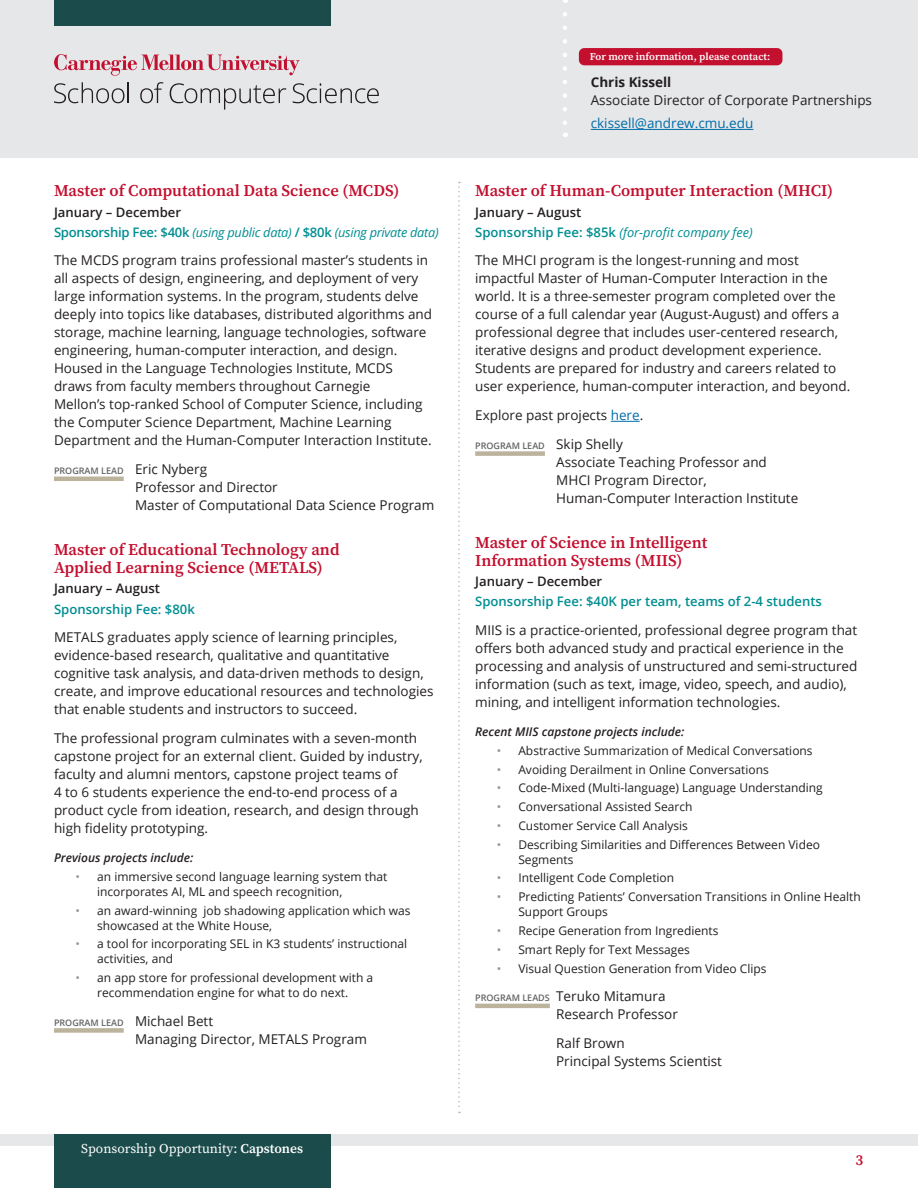
<style>
.page{position:relative;width:918px;height:1188px;background:#fff}
.page>*{position:absolute;margin:0;border:0;box-sizing:border-box;transform-origin:0 0}
.program{font:600 16.5px/18px "Source Serif Pro";color:#c3102f}
.t1{font:600 15px "Source Serif Pro";color:#c3102f}
.Main_text{font:13.5px/18px "Open Sans";color:#231f20}
.contact{font:13.5px/18px "Open Sans";color:#231f20}
.t2{font:13.5px "Source Serif Variable";color:#fff}
.Main_text-2{font:13.5px "Open Sans";color:#006caa}
.sponsorship{font:600 13.2px "Open Sans";color:#008e91}
.date{font:600 13.2px "Open Sans";color:#231f20}
.sponsorship-2{font:italic 12.75px "Open Sans";letter-spacing:-.02em;color:#008e91}
.sponsorship-3{font:italic 12.75px "Open Sans";color:#008e91}
.t3{font:12px/15px "Open Sans";color:#231f20}
.bullet_italic_intro{font:italic 600 12px "Open Sans";color:#231f20}
.program-2{font:600 10.5px "Source Serif Pro";color:#fff}
.contact-2{font:600 9px "Open Sans";color:#636366}
.s1{font-weight:600;font-style:normal;font-size:13.2px}
.s2{font-weight:400;font-size:13.5px;color:#231f20}
.s3{color:#939598}
.s4{font-family:"Source Serif Pro";font-weight:600}
.s5{font-weight:700}
.s6{color:#006caa}
.s7{font-weight:600;font-size:9px;color:#636366}
</style>
<div class="page">
<div style="left:0;top:1134px;width:918px;height:12px;background:#e6e7e9"></div>
<div style="left:54px;top:1134px;width:276px;height:54px;background:#1b4b4b"></div>
<div style="left:0;top:0;width:918px;height:158px;background:#e6e7e9"></div>
<div style="left:54px;top:0;width:276px;height:26px;background:#1b4b4b"></div>
<hr style="left:54px;top:477px;width:70px;height:4px;background:#bcb39d">
<div style="left:54px;top:1028px;width:70px;height:5px;background:#bcb39d"></div>
<svg style="left:611px;top:421px;width:29px;height:1px"></svg>
<div style="left:475px;top:451px;width:70px;height:5px;background:#bcb39d"></div>
<hr style="left:475px;top:1004px;width:75px;height:4px;background:#bcb39d">
<svg style="left:458px;top:182px;width:2px;height:931px"></svg>
<svg style="left:54px;top:54px;width:246px;height:22px"></svg>
<svg style="left:54px;top:82px;width:75px;height:21px"></svg>
<svg style="left:140px;top:82px;width:23px;height:21px"></svg>
<svg style="left:170px;top:83px;width:116px;height:27px"></svg>
<svg style="left:293px;top:83px;width:86px;height:20px"></svg>
<svg style="left:563px;top:14px;width:4px;height:123px"></svg>
<hr style="left:591px;top:129px;width:162px;height:1px;background:#006caa">
<div style="left:579px;top:48px;width:203px;height:17px;background:#c3102f;border-radius:5px"></div>
<p class="program" style="left:54px;top:182px;width:347px">Master of Computational Data Science (MCDS)</p>
<p class="date" style="left:54px;top:203px;width:129px">January – December</p>
<p class="sponsorship-2" style="left:54px;top:223px;width:386px"><span class="s1">Sponsorship Fee: $40k</span> (using public data) <span class="s1">/ $80k</span> (using private data)</p>
<p class="Main_text" style="left:54px;top:251px;width:380px">The MCDS program trains professional master’s students in all aspects of design, engineering, and deployment of very large information systems. In the program, students delve deeply into topics like databases, distributed algorithms and storage, machine learning, language technologies, software engineering, human-computer interaction, and design.<br>Housed in the Language Technologies Institute, MCDS draws from faculty members throughout Carnegie<br>Mellon’s top-ranked School of Computer Science, including the Computer Science Department, Machine Learning Department and the Human-Computer Interaction Institute.</p>
<p class="contact-2" style="left:54px;top:465px;width:155px">PROGRAM LEAD <span class="s2">Eric Nyberg</span></p>
<p class="contact" style="left:135px;top:478px;width:301px">Professor and Director<br>Master of Computational Data Science Program</p>
<p class="program" style="left:54px;top:541px;width:287px">Master of Educational Technology and<br>Applied Learning Science (METALS)</p>
<p class="date" style="left:54px;top:580px;width:108px">January – August</p>
<p class="sponsorship" style="left:54px;top:600px;width:142px">Sponsorship Fee: $80k</p>
<p class="Main_text" style="left:54px;top:628px;width:381px">METALS graduates apply science of learning principles, evidence-based research, qualitative and quantitative cognitive task analysis, and data-driven methods to design, create, and improve educational resources and technologies that enable students and instructors to succeed.</p>
<p class="Main_text" style="left:54px;top:729px;width:370px">The professional program culminates with a seven-month capstone project for an external client. Guided by industry, faculty and alumni mentors, capstone project teams of<br>4 to 6 students experience the end-to-end process of a product cycle from ideation, research, and design through high fidelity prototyping.</p>
<p class="bullet_italic_intro" style="left:54px;top:849px;width:141px">Previous projects include:</p>
<p class="t3" style="left:97px;top:869px;width:292px;text-indent:-22px"><span class="s3">•</span> an immersive second language learning system that incorporates AI, ML and speech recognition,</p>
<p class="t3" style="left:97px;top:902px;width:315px;text-indent:-22px"><span class="s3">•</span> an award-winning job shadowing application which was showcased at the White House,</p>
<p class="t3" style="left:97px;top:936px;width:312px;text-indent:-22px"><span class="s3">•</span> a tool for incorporating SEL in K3 students’ instructional activities, and</p>
<p class="t3" style="left:76px;top:970px;width:299px;text-align:center"><span class="s3">•</span> an app store for professional development with a recommendation engine for what to do next.</p>
<p class="contact-2" style="left:54px;top:1016px;width:161px">PROGRAM LEAD <span class="s2">Michael Bett</span></p>
<p class="contact" style="left:135px;top:1030px;width:233px">Managing Director, METALS Program</p>
<p class="t2" style="left:81px;top:1140px;width:223px">Sponsorship Opportunity: <span class="s4">Capstones</span></p>
<p class="program-2" style="left:590px;top:50px;width:182px">For more information, please contact:</p>
<p class="Main_text" style="left:591px;top:73px;width:283px"><span class="s5">Chris Kissell<br></span>Associate Director of Corporate Partnerships</p>
<p class="Main_text-2" style="left:591px;top:114px;width:164px">ckissell@andrew.cmu.edu</p>
<p class="program" style="left:475px;top:182px;width:360px">Master of Human-Computer Interaction (MHCI)</p>
<p class="date" style="left:475px;top:203px;width:108px">January – August</p>
<p class="sponsorship-3" style="left:475px;top:223px;width:279px"><span class="s1">Sponsorship Fee: $85k</span> (for-profit company fee)</p>
<p class="Main_text" style="left:475px;top:251px;width:377px">The MHCI program is the longest-running and most impactful Master of Human-Computer Interaction in the world. It is a three-semester program completed over the course of a full calendar year (August-August) and offers a professional degree that includes user-centered research, iterative designs and product development experience.<br>Students are prepared for industry and careers related to user experience, human-computer interaction, and beyond.</p>
<p class="Main_text" style="left:475px;top:406px;width:170px">Explore past projects <span class="s6">here</span>.</p>
<p class="contact-2" style="left:475px;top:440px;width:149px">PROGRAM LEAD <span class="s2">Skip Shelly</span></p>
<p class="contact" style="left:556px;top:453px;width:244px">Associate Teaching Professor and<br>MHCI Program Director,<br>Human-Computer Interaction Institute</p>
<p class="program" style="left:475px;top:533px;width:234px">Master of Science in Intelligent<br>Information Systems (MIIS)</p>
<p class="date" style="left:475px;top:572px;width:129px">January – December</p>
<p class="sponsorship" style="left:475px;top:593px;width:348px">Sponsorship Fee: $40K per team, teams of 2-4 students</p>
<p class="Main_text" style="left:475px;top:621px;width:384px">MIIS is a practice-oriented, professional degree program that offers both advanced study and practical experience in the processing and analysis of unstructured and semi-structured information (such as text, image, video, speech, and audio), mining, and intelligent information technologies.</p>
<p class="bullet_italic_intro" style="left:475px;top:723px;width:211px">Recent MIIS capstone projects include:</p>
<p class="t3" style="left:497px;top:743px;width:317px"><span class="s3">•</span> Abstractive Summarization of Medical Conversations</p>
<p class="t3" style="left:497px;top:761px;width:274px"><span class="s3">•</span> Avoiding Derailment in Online Conversations</p>
<p class="t3" style="left:497px;top:780px;width:328px"><span class="s3">•</span> Code-Mixed (Multi-language) Language Understanding</p>
<p class="t3" style="left:497px;top:799px;width:197px"><span class="s3">•</span> Conversational Assisted Search</p>
<p class="t3" style="left:497px;top:818px;width:193px"><span class="s3">•</span> Customer Service Call Analysis</p>
<p class="t3" style="left:518px;top:837px;width:303px;text-indent:-22px"><span class="s3">•</span> Describing Similarities and Differences Between Video<br>Segments</p>
<p class="t3" style="left:497px;top:870px;width:179px"><span class="s3">•</span> Intelligent Code Completion</p>
<p class="t3" style="left:518px;top:889px;width:344px;text-indent:-22px"><span class="s3">•</span> Predicting Patients’ Conversation Transitions in Online Health<br>Support Groups</p>
<p class="t3" style="left:497px;top:923px;width:223px"><span class="s3">•</span> Recipe Generation from Ingredients</p>
<p class="t3" style="left:497px;top:942px;width:195px"><span class="s3">•</span> Smart Reply for Text Messages</p>
<p class="t3" style="left:497px;top:960px;width:271px"><span class="s3">•</span> Visual Question Generation from Video Clips</p>
<p class="contact" style="left:556px;top:987px;width:123px;text-indent:-81px"><span class="s7">PROGRAM LEADS</span> Teruko Mitamura<br>Research Professor</p>
<p class="contact" style="left:556px;top:1034px;width:167px">Ralf Brown<br>Principal Systems Scientist</p>
<p class="t1" style="left:856px;top:1149px;width:9px">3</p>
</div>
